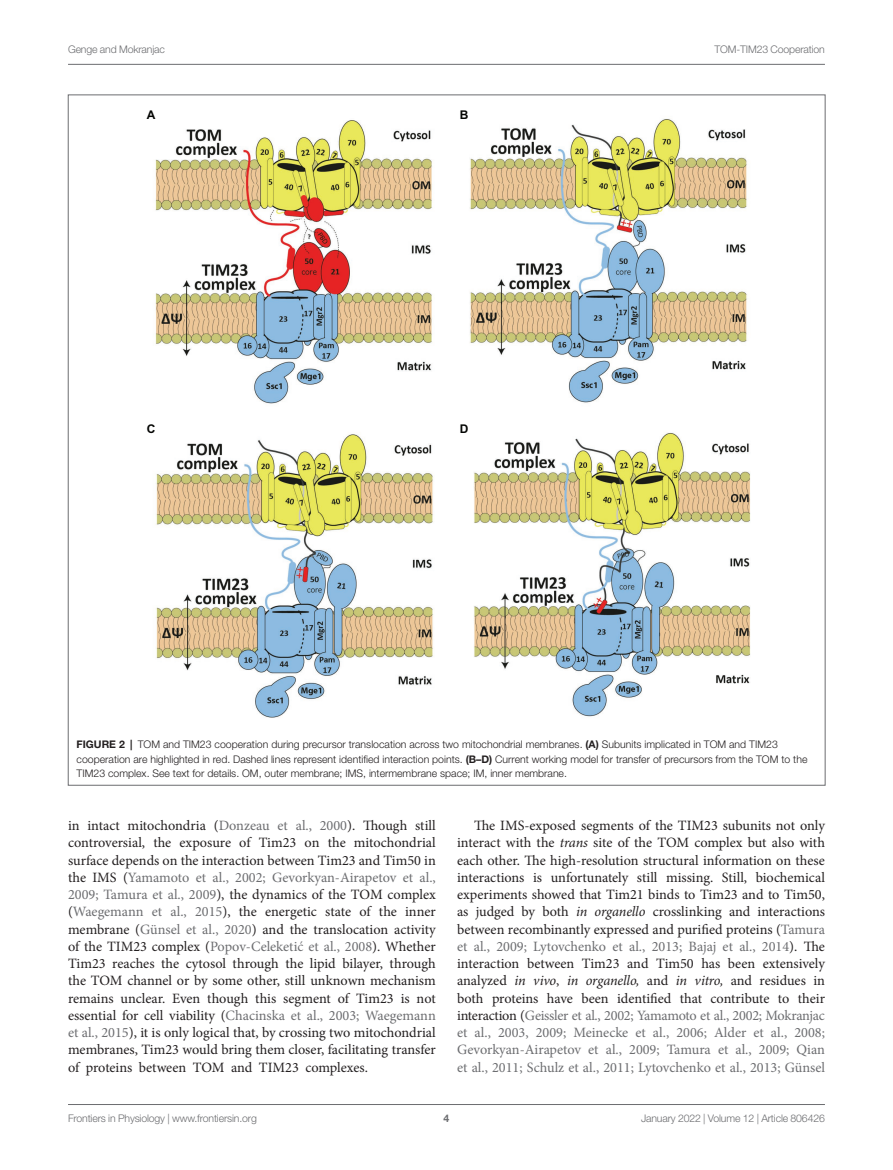
<style>
.page{position:relative;width:893px;height:1170px;background:#fff}
.page>*{position:absolute;margin:0;border:0;box-sizing:border-box;transform-origin:0 0}
.TEXT{font:14.25px/17.2px "Minion Pro";color:#231f20;text-align:justify}
.t1{font:700 12px "Arial";color:#040503}
.FIG_LEG{font:300 10.5px/14.2px "Helvetica Neue LT Std";color:#231f20}
.t2{font:300 10.5px "Helvetica Neue LT Std";letter-spacing:-.015em;color:#6c6d70}
.t3{font:700 10.5px "Helvetica Neue LT Std";color:#6c6d70}
.s1{font-weight:700}
.s2{color:#6c6d70}
.s3{font-style:italic}
</style>
<div class="page">
<hr style="left:68px;top:64px;width:757px;height:1px;background:#6c6d70">
<hr style="left:68px;top:1104px;width:757px;height:1px;background:#6c6d70">
<img style="left:155px;top:119px;width:596px;height:599px">
<p class="t2" style="left:68px;top:42px;width:98px">Genge and Mokranjac</p>
<p class="t2" style="left:715px;top:42px;width:112px">TOM-TIM23 Cooperation</p>
<p class="t1" style="left:147px;top:107px;width:10px">A</p>
<p class="t1" style="left:460px;top:107px;width:10px">B</p>
<p class="t1" style="left:147px;top:420px;width:10px">C</p>
<p class="t1" style="left:460px;top:420px;width:10px">D</p>
<p class="FIG_LEG" style="left:77px;top:737px;width:732px"><span class="s1">FIGURE 2 |</span> TOM and TIM23 cooperation during precursor translocation across two mitochondrial membranes. <span class="s1">(A)</span> Subunits implicated in TOM and TIM23 cooperation are highlighted in red. Dashed lines represent identified interaction points. <span class="s1">(B–D)</span> Current working model for transfer of precursors from the TOM to the<br>TIM23 complex. See text for details. OM, outer membrane; IMS, intermembrane space; IM, inner membrane.</p>
<p class="TEXT" style="left:68px;top:816px;width:369px">in intact mitochondria (<span class="s2">Donzeau et al., 2000</span>). Though still controversial, the exposure of Tim23 on the mitochondrial surface depends on the interaction between Tim23 and Tim50 in the IMS (<span class="s2">Yamamoto et al., 2002; Gevorkyan-Airapetov et al., 2009; Tamura et al., 2009</span>), the dynamics of the TOM complex (<span class="s2">Waegemann et al., 2015</span>), the energetic state of the inner membrane (<span class="s2">Günsel et al., 2020</span>) and the translocation activity of the TIM23 complex (<span class="s2">Popov-Celeketić et al., 2008</span>). Whether Tim23 reaches the cytosol through the lipid bilayer, through the TOM channel or by some other, still unknown mechanism remains unclear. Even though this segment of Tim23 is not essential for cell viability (<span class="s2">Chacinska et al., 2003; Waegemann et al., 2015</span>), it is only logical that, by crossing two mitochondrial membranes, Tim23 would bring them closer, facilitating transfer of proteins between TOM and TIM23 complexes.</p>
<p class="TEXT" style="left:457px;top:816px;width:369px;text-indent:17px">The IMS-exposed segments of the TIM23 subunits not only interact with the <span class="s3">trans</span> site of the TOM complex but also with each other. The high-resolution structural information on these interactions is unfortunately still missing. Still, biochemical experiments showed that Tim21 binds to Tim23 and to Tim50, as judged by both <span class="s3">in organello</span> crosslinking and interactions between recombinantly expressed and purified proteins (<span class="s2">Tamura et al., 2009; Lytovchenko et al., 2013; Bajaj et al., 2014</span>). The interaction between Tim23 and Tim50 has been extensively analyzed <span class="s3">in vivo</span>, <span class="s3">in organello,</span> and <span class="s3">in vitro,</span> and residues in both proteins have been identified that contribute to their interaction (<span class="s2">Geissler et al., 2002; Yamamoto et al., 2002; Mokranjac et al., 2003, 2009; Meinecke et al., 2006; Alder et al., 2008; Gevorkyan-Airapetov et al., 2009; Tamura et al., 2009; Qian et al., 2011; Schulz et al., 2011; Lytovchenko et al., 2013; Günsel</span></p>
<p class="t2" style="left:68px;top:1111px;width:190px">Frontiers in Physiology | www.frontiersin.org</p>
<p class="t3" style="left:444px;top:1111px;width:7px">4</p>
<p class="t2" style="left:641px;top:1111px;width:185px">January 2022 | Volume 12 | Article 806426</p>
</div>
